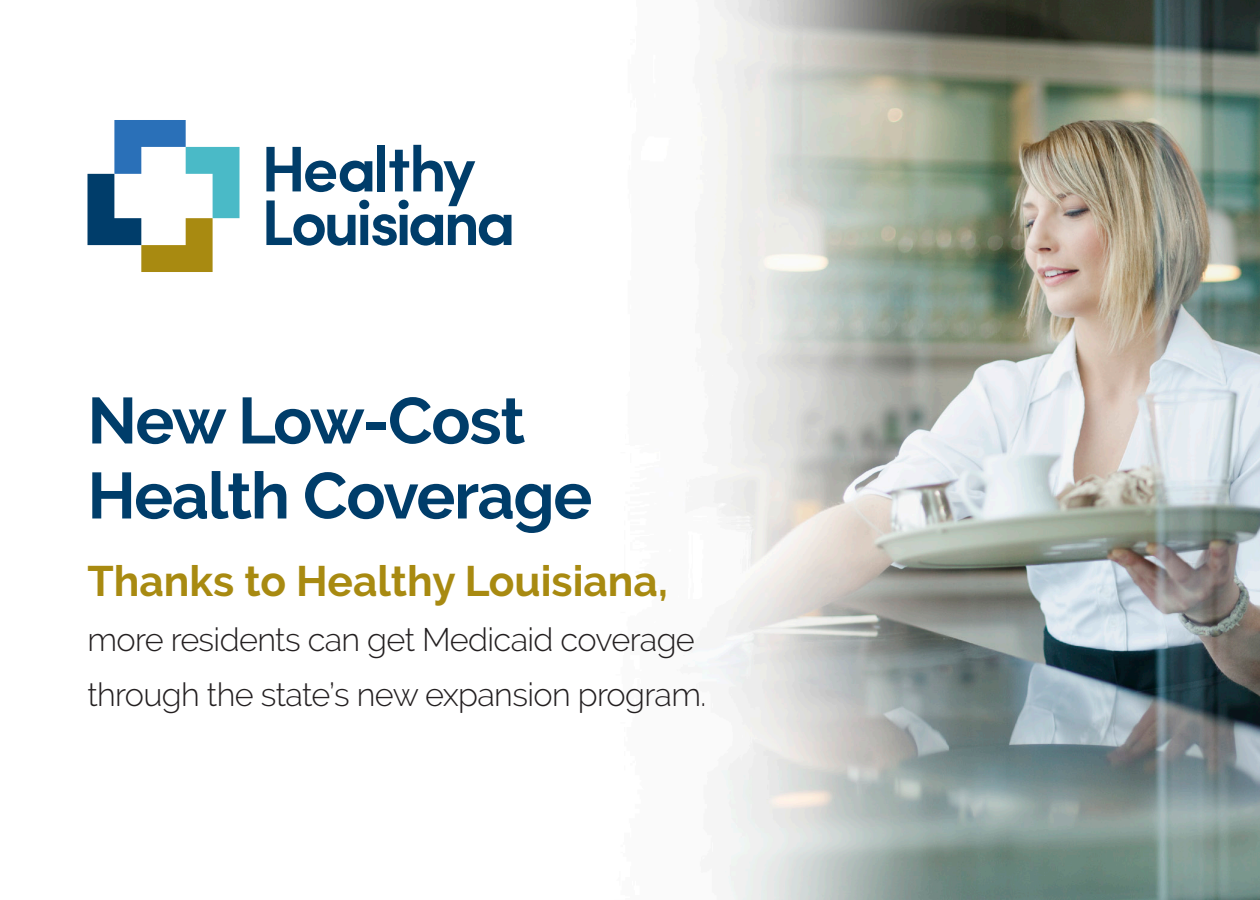
<style>
.page{position:relative;width:1260px;height:900px;background:#fff}
.page>*{position:absolute;margin:0;border:0;box-sizing:border-box;transform-origin:0 0}
.t1{font:700 65px/75px "Raleway";letter-spacing:-.02em;color:#003d6a}
.t2{font:700 42.5px "Raleway";color:#a88a11}
.t3{font:300 32.5px/55px "Raleway";letter-spacing:-.02em;color:#231f20}
</style>
<div class="page">
<img style="left:413px;top:0;width:847px;height:900px">
<svg style="left:88px;top:120px;width:152px;height:152px"></svg>
<svg style="left:266px;top:145px;width:245px;height:101px"></svg>
<p class="t1" style="left:88px;top:383px;width:506px">New Low-Cost<br>Health Coverage</p>
<p class="t2" style="left:88px;top:557px;width:582px">Thanks to Healthy Louisiana,</p>
<p class="t3" style="left:88px;top:612px;width:620px">more residents can get Medicaid coverage through the state’s new expansion program.</p>
</div>
